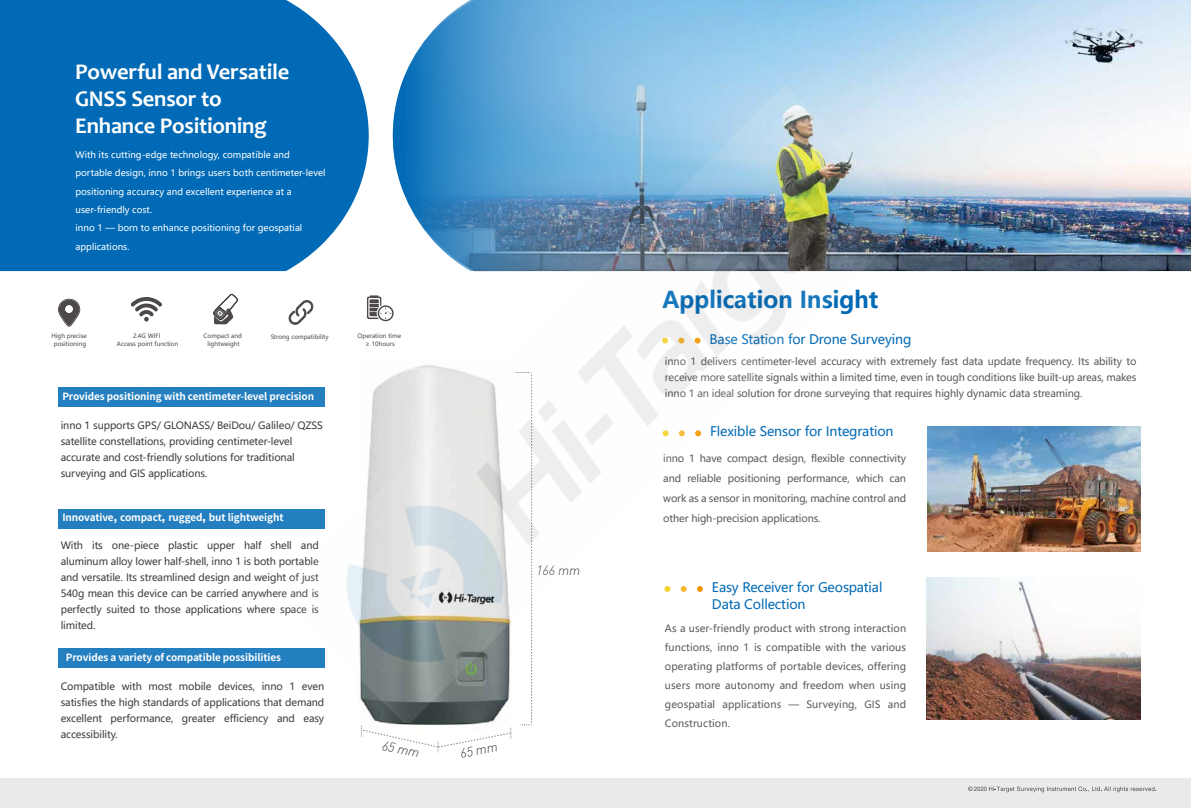
<style>
.page{position:relative;width:1191px;height:808px;background:#fff}
.page>*{position:absolute;margin:0;border:0;box-sizing:border-box;transform-origin:0 0}
.t1{font:700 23px "Microsoft Ya Hei";letter-spacing:-.01em;color:#006ab6}
.t2{font:700 22.5px/27.4px "Candara";letter-spacing:-.01em;color:#fff}
.t3{font:italic 300 13.3px "DIN";color:#3f3b3a}
.t4{font:13px/17.5px "Microsoft Ya Hei";letter-spacing:-.01em;color:#006ab6}
.t5{font:10px/19px "Microsoft Ya Hei";letter-spacing:-.01em;color:#5a5858;text-align:justify}
.t6{font:10px/16px "Microsoft Ya Hei";letter-spacing:-.01em;color:#3f3b3a;text-align:justify}
.t7{font:700 10px "Source Han Sans CN";letter-spacing:-.01em;color:#fff}
.t8{font:9px/18.4px "Microsoft Ya Hei";color:#fff}
.t9{font:6px/7.8px "Microsoft Ya Hei";color:#4d4a49;text-align:center}
.t10{font:6px "Arial";color:#4d4a49}
.s1{font-family:"Arial";font-weight:900}
</style>
<div class="page">
<div style="left:0;top:778px;width:1191px;height:30px;background:#eaeaea"></div>
<svg style="left:968px;top:786px;width:4px;height:5px"></svg>
<svg style="left:989px;top:786px;width:167px;height:6px"></svg>
<img style="left:926px;top:577px;width:214px;height:143px">
<div style="left:0;top:0;width:360px;height:271px;background:#006ab6"></div>
<svg style="left:131px;top:297px;width:31px;height:25px"></svg>
<svg style="left:58px;top:299px;width:22px;height:28px"></svg>
<img style="left:401px;top:0;width:789px;height:271px">
<img style="left:927px;top:426px;width:214px;height:125px">
<div style="left:58px;top:509px;width:266px;height:20px;background:#247fc0"></div>
<div style="left:58px;top:387px;width:266px;height:20px;background:#247fc0"></div>
<div style="left:58px;top:648px;width:266px;height:19px;background:#247fc0"></div>
<svg style="left:213px;top:293px;width:25px;height:31px"></svg>
<svg style="left:361px;top:723px;width:171px;height:29px"></svg>
<img style="left:276px;top:85px;width:638px;height:638px">
<h2 class="t2" style="left:75px;top:57px;width:215px">Powerful and Versatile<br>GNSS Sensor to<br>Enhance Positioning</h2>
<p class="t8" style="left:75px;top:145px;width:251px">With its cutting-edge technology, compatible and portable design, inno 1 brings users both centimeter-level positioning accuracy and excellent experience at a user-friendly cost.<br>inno 1 — born to enhance positioning for geospatial applications.</p>
<p class="t9" style="left:51px;top:332px;width:37px">High precise positioning</p>
<p class="t9" style="left:204px;top:332px;width:40px">Compact and lightweight</p>
<p class="t9" style="left:117px;top:332px;width:63px">2.4G WIFI<br>Access point function</p>
<p class="t9" style="left:358px;top:332px;width:45px">Operation time ≥ 10hours</p>
<p class="t9" style="left:271px;top:333px;width:59px">Strong compatibility</p>
<p class="t7" style="left:62px;top:390px;width:253px">Provides positioning with centimeter-level precision</p>
<p class="t6" style="left:61px;top:417px;width:264px;text-align:left">inno 1 supports GPS/ GLONASS/ BeiDou/ Galileo/ QZSS satellite constellations, providing centimeter-level accurate and cost-friendly solutions for traditional surveying and GIS applications.</p>
<p class="t7" style="left:62px;top:512px;width:223px">Innovative<span class="s1">,</span> compact<span class="s1">,</span> rugged<span class="s1">,</span> but lightweight</p>
<p class="t6" style="left:61px;top:537px;width:260px">With its one-piece plastic upper half shell and aluminum alloy lower half-shell, inno 1 is both portable and versatile. Its streamlined design and weight of just 540g mean this device can be carried anywhere and is perfectly suited to those applications where space is limited.</p>
<p class="t7" style="left:66px;top:651px;width:217px">Provides a variety of compatible possibilities</p>
<p class="t6" style="left:61px;top:678px;width:265px">Compatible with most mobile devices, inno 1 even satisfies the high standards of applications that demand excellent performance, greater efficiency and easy accessibility.</p>
<h3 class="t3" style="left:384px;top:737px;width:39px;rotate:12deg">65 mm</h3>
<h3 class="t3" style="left:458px;top:745px;width:39px;rotate:-11deg">65 mm</h3>
<h3 class="t3" style="left:536px;top:562px;width:46px">166 mm</h3>
<h1 class="t1" style="left:662px;top:283px;width:218px">Application Insight</h1>
<h3 class="t4" style="left:709px;top:330px;width:203px">Base Station for Drone Surveying</h3>
<p class="t5" style="left:665px;top:353px;width:473px;line-height:16px">inno 1 delivers centimeter-level accuracy with extremely fast data update frequency. Its ability to receive more satellite signals within a limited time, even in tough conditions like built-up areas, makes inno 1 an ideal solution for drone surveying that requires highly dynamic data streaming.</p>
<h3 class="t4" style="left:710px;top:422px;width:185px">Flexible Sensor for Integration</h3>
<p class="t5" style="left:663px;top:448px;width:244px;line-height:20px">inno 1 have compact design, flexible connectivity and reliable positioning performance, which can work as a sensor in monitoring, machine control and other high-precision applications.</p>
<h3 class="t4" style="left:712px;top:578px;width:172px">Easy Receiver for Geospatial<br>Data Collection</h3>
<p class="t5" style="left:665px;top:618px;width:243px">As a user-friendly product with strong interaction functions, inno 1 is compatible with the various operating platforms of portable devices, offering users more autonomy and freedom when using geospatial applications — Surveying, GIS and Construction.</p>
<p class="t10" style="left:974px;top:785px;width:15px">2020</p>
</div>
